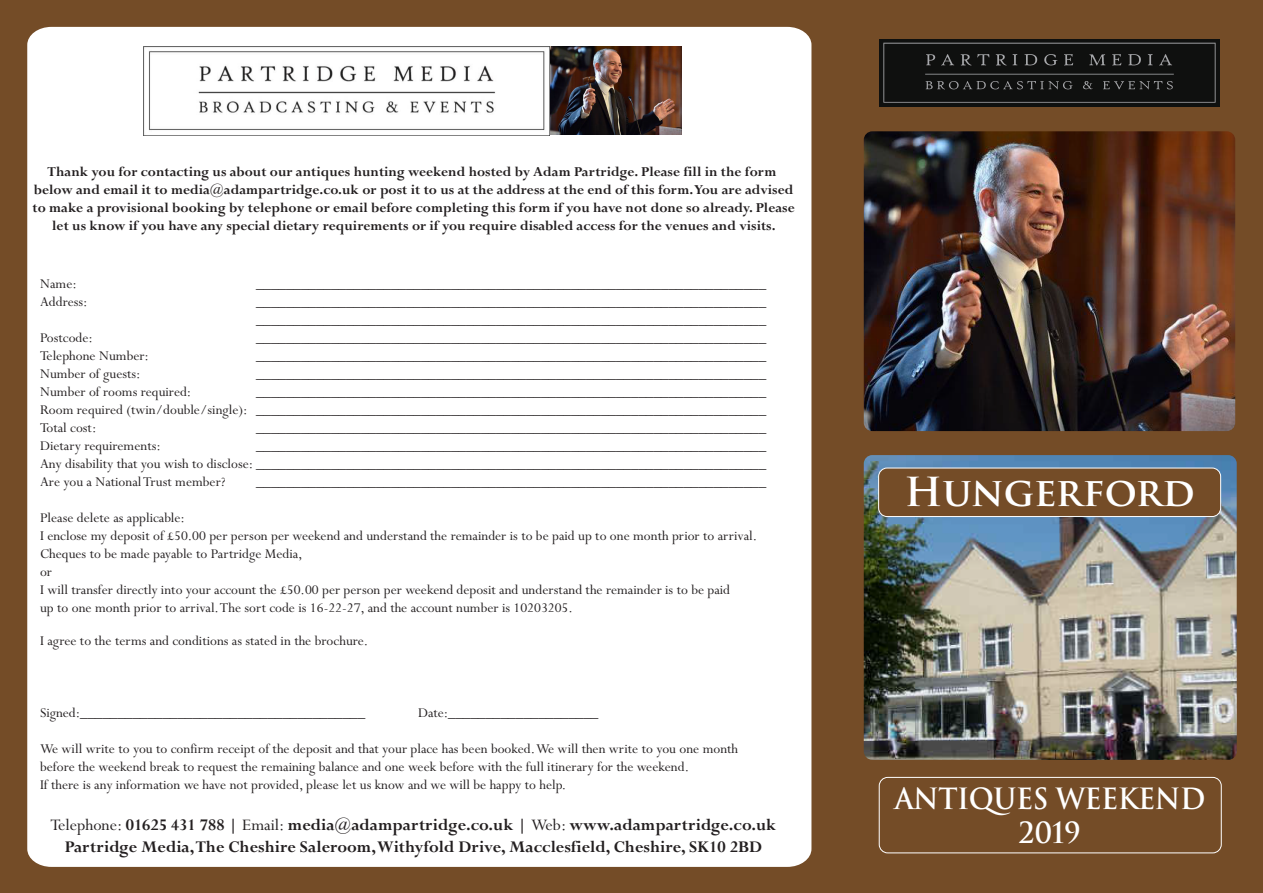
<style>
.page{position:relative;width:1263px;height:893px;background:#744c27}
.page>*{position:absolute;margin:0;border:0;box-sizing:border-box;transform-origin:0 0}
.t1{font:700 39px "Trajan Pro";color:#fff}
.t2{font:700 28.5px/34.2px "Trajan";letter-spacing:-.015em;color:#fff;text-align:center;scale:.95 1}
.t3{font:700 18px/21.6px "Perpetua";color:#231f20;text-align:center}
.t4{font:15px/18px "Perpetua";color:#231f20}
.t5{font:700 15px/18px "Perpetua";color:#231f20;text-align:center}
.s1{font-weight:400}
</style>
<div class="page">
<div style="left:27px;top:27px;width:784px;height:840px;background:#fff"></div>
<img style="left:879px;top:39px;width:341px;height:67px">
<div style="left:879px;top:777px;width:342px;height:76px;border:1px solid #fff;border-radius:9px"></div>
<img style="left:143px;top:46px;width:539px;height:89px">
<img style="left:864px;top:131px;width:371px;height:300px">
<img style="left:864px;top:455px;width:373px;height:305px">
<div style="left:879px;top:468px;width:342px;height:48px;background:#744c27;border-radius:9px"></div>
<div style="left:878px;top:468px;width:343px;height:49px;border:1px solid #fff;border-radius:9px"></div>
<p class="t5" style="left:33px;top:164px;width:764px">Thank you for contacting us about our antiques hunting weekend hosted by Adam Partridge. Please fill in the form below and email it to media@adampartridge.co.uk or post it to us at the address at the end of this form. You are advised to make a provisional booking by telephone or email before completing this form if you have not done so already. Please let us know if you have any special dietary requirements or if you require disabled access for the venues and visits.</p>
<p class="t4" style="left:40px;top:275px;width:38px">Name:</p>
<p class="t4" style="left:40px;top:293px;width:49px">Address:</p>
<p class="t4" style="left:40px;top:329px;width:54px">Postcode:</p>
<p class="t4" style="left:256px;top:275px;width:511px">____________________________________________________________________</p>
<p class="t4" style="left:256px;top:293px;width:512px">____________________________________________________________________ ____________________________________________________________________</p>
<p class="t4" style="left:256px;top:329px;width:511px">____________________________________________________________________</p>
<p class="t4" style="left:40px;top:347px;width:110px">Telephone Number:</p>
<p class="t4" style="left:256px;top:347px;width:512px">____________________________________________________________________</p>
<p class="t4" style="left:40px;top:365px;width:102px">Number of guests:</p>
<p class="t4" style="left:256px;top:365px;width:511px">____________________________________________________________________</p>
<p class="t4" style="left:40px;top:383px;width:153px">Number of rooms required:</p>
<p class="t4" style="left:40px;top:383px;width:728px;text-align:justify;text-indent:216px">____________________________________________________________________ Room required (twin/double/single): ____________________________________________________________________ Total cost:</p>
<p class="t4" style="left:256px;top:419px;width:511px">____________________________________________________________________</p>
<p class="t4" style="left:40px;top:437px;width:122px">Dietary requirements:</p>
<p class="t4" style="left:40px;top:437px;width:728px;text-align:justify;text-indent:216px">____________________________________________________________________ Any disability that you wish to disclose: ____________________________________________________________________ Are you a National Trust member?</p>
<p class="t4" style="left:256px;top:473px;width:512px">____________________________________________________________________</p>
<p class="t4" style="left:40px;top:509px;width:718px">Please delete as applicable:<br>I enclose my deposit of £50.00 per person per weekend and understand the remainder is to be paid up to one month prior to arrival.<br>Cheques to be made payable to Partridge Media,<br>or<br>I will transfer directly into your account the £50.00 per person per weekend deposit and understand the remainder is to be paid<br>up to one month prior to arrival. The sort code is 16-22-27, and the account number is 10203205.</p>
<p class="t4" style="left:40px;top:632px;width:329px">I agree to the terms and conditions as stated in the brochure.</p>
<p class="t4" style="left:40px;top:704px;width:327px">Signed:______________________________________</p>
<p class="t4" style="left:418px;top:704px;width:182px">Date:____________________</p>
<p class="t4" style="left:40px;top:740px;width:700px">We will write to you to confirm receipt of the deposit and that your place has been booked. We will then write to you one month before the weekend break to request the remaining balance and one week before with the full itinerary for the weekend.<br>If there is any information we have not provided, please let us know and we will be happy to help.</p>
<p class="t3" style="left:51px;top:815px;width:727px"><span class="s1">Telephone:</span> 01625 431 788 | <span class="s1">Email:</span> media@adampartridge.co.uk | <span class="s1">Web:</span> www.adampartridge.co.uk<br>Partridge Media, The Cheshire Saleroom, Withyfold Drive, Macclesfield, Cheshire, SK10 2BD</p>
<h1 class="t1" style="left:904px;top:468px;width:292px">Hungerford</h1>
<h2 class="t2" style="left:895px;top:782px;width:328px">ANTIQUES WEEKEND<br>2019</h2>
</div>
